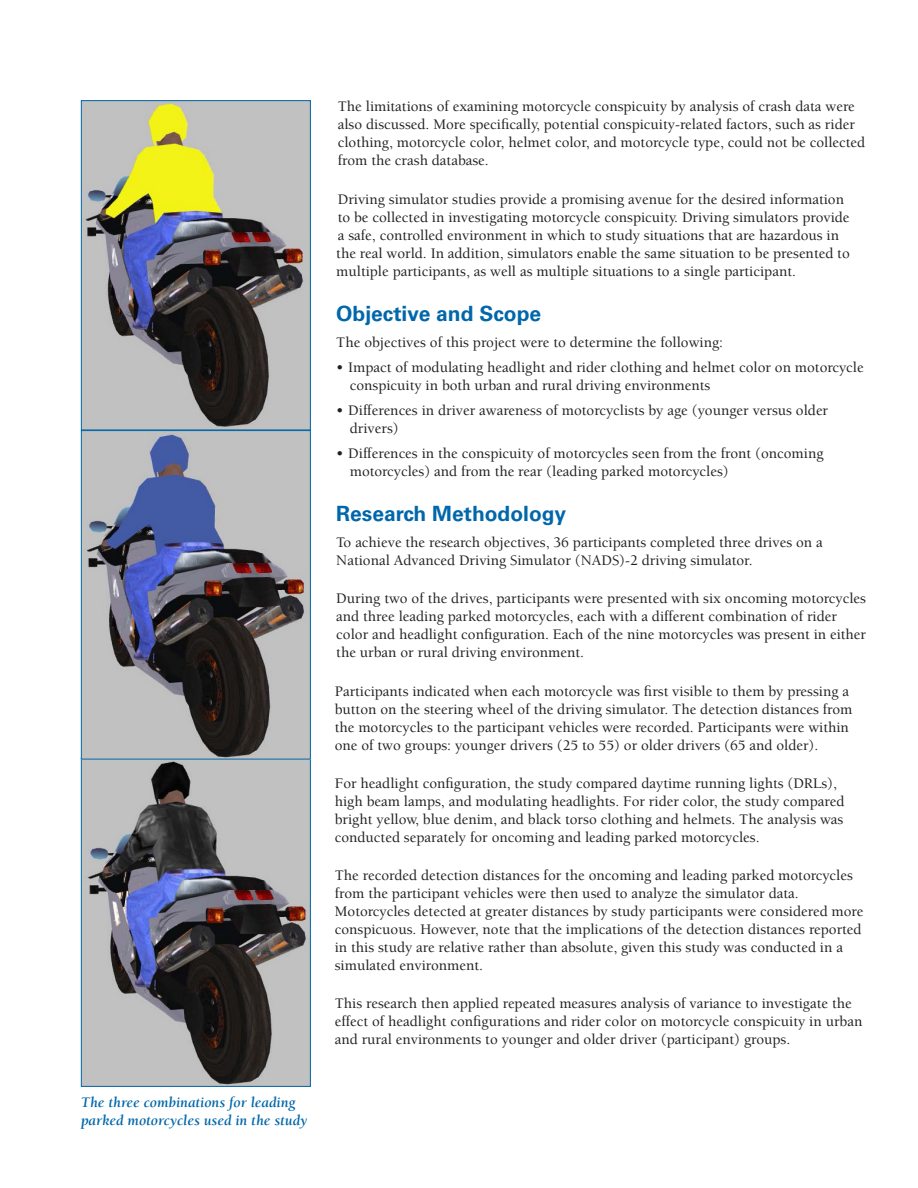
<style>
.page{position:relative;width:918px;height:1188px;background:#fff}
.page>*{position:absolute;margin:0;border:0;box-sizing:border-box;transform-origin:0 0}
.head_1{font:700 21px "Univers";color:#0067aa}
.Body_text{font:500 15px/18px "Berkeley";color:#231f20}
.first_bullets{font:500 15px/18px "Berkeley";color:#231f20}
.t1{font:italic 700 15px/18px "Berkeley";color:#0067aa}
</style>
<div class="page">
<img style="left:83px;top:102px;width:226px;height:983px">
<div style="left:81px;top:758px;width:230px;height:329px;border:1px solid #0067aa"></div>
<div style="left:81px;top:430px;width:230px;height:329px;border:1px solid #0067aa"></div>
<div style="left:81px;top:100px;width:230px;height:330px;border:1px solid #0067aa"></div>
<p class="t1" style="left:81px;top:1093px;width:228px">The three combinations for leading parked motorcycles used in the study</p>
<p class="Body_text" style="left:338px;top:98px;width:529px">The limitations of examining motorcycle conspicuity by analysis of crash data were also discussed. More specifically, potential conspicuity-related factors, such as rider clothing, motorcycle color, helmet color, and motorcycle type, could not be collected from the crash database.</p>
<p class="Body_text" style="left:336px;top:190px;width:515px">Driving simulator studies provide a promising avenue for the desired information to be collected in investigating motorcycle conspicuity. Driving simulators provide a safe, controlled environment in which to study situations that are hazardous in the real world. In addition, simulators enable the same situation to be presented to multiple participants, as well as multiple situations to a single participant.</p>
<p class="head_1" style="left:336px;top:301px;width:206px">Objective and Scope</p>
<p class="Body_text" style="left:336px;top:334px;width:388px">The objectives of this project were to determine the following:</p>
<p class="first_bullets" style="left:350px;top:359px;width:515px;text-indent:-14px">• Impact of modulating headlight and rider clothing and helmet color on motorcycle conspicuity in both urban and rural driving environments</p>
<p class="first_bullets" style="left:350px;top:401px;width:480px;text-indent:-14px">• Differences in driver awareness of motorcyclists by age (younger versus older drivers)</p>
<p class="first_bullets" style="left:350px;top:444px;width:475px;text-indent:-14px">• Differences in the conspicuity of motorcycles seen from the front (oncoming motorcycles) and from the rear (leading parked motorcycles)</p>
<p class="head_1" style="left:336px;top:501px;width:231px">Research Methodology</p>
<p class="Body_text" style="left:336px;top:534px;width:488px">To achieve the research objectives, 36 participants completed three drives on a<br>National Advanced Driving Simulator (NADS)-2 driving simulator.</p>
<p class="Body_text" style="left:336px;top:590px;width:531px">During two of the drives, participants were presented with six oncoming motorcycles and three leading parked motorcycles, each with a different combination of rider color and headlight configuration. Each of the nine motorcycles was present in either the urban or rural driving environment.</p>
<p class="Body_text" style="left:335px;top:682px;width:519px">Participants indicated when each motorcycle was first visible to them by pressing a button on the steering wheel of the driving simulator. The detection distances from the motorcycles to the participant vehicles were recorded. Participants were within one of two groups: younger drivers (25 to 55) or older drivers (65 and older).</p>
<p class="Body_text" style="left:335px;top:774px;width:511px">For headlight configuration, the study compared daytime running lights (DRLs), high beam lamps, and modulating headlights. For rider color, the study compared bright yellow, blue denim, and black torso clothing and helmets. The analysis was conducted separately for oncoming and leading parked motorcycles.</p>
<p class="Body_text" style="left:335px;top:867px;width:530px">The recorded detection distances for the oncoming and leading parked motorcycles from the participant vehicles were then used to analyze the simulator data.<br>Motorcycles detected at greater distances by study participants were considered more conspicuous. However, note that the implications of the detection distances reported in this study are relative rather than absolute, given this study was conducted in a simulated environment.</p>
<p class="Body_text" style="left:335px;top:995px;width:529px">This research then applied repeated measures analysis of variance to investigate the effect of headlight configurations and rider color on motorcycle conspicuity in urban and rural environments to younger and older driver (participant) groups.</p>
</div>
